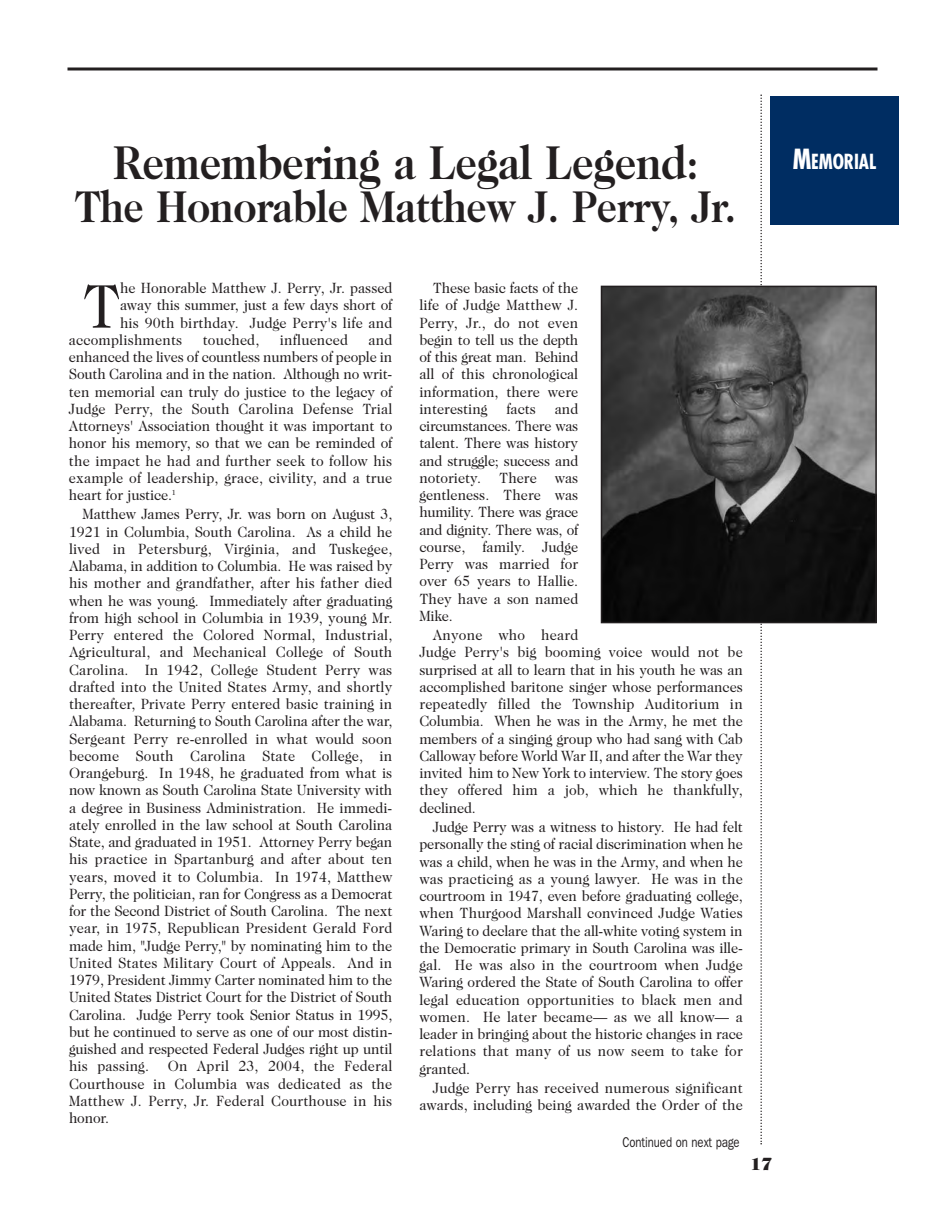
<style>
.page{position:relative;width:945px;height:1215px;background:#fff}
.page>*{position:absolute;margin:0;border:0;box-sizing:border-box;transform-origin:0 0}
.t1{font:62.25px "Caslon Two Twenty Four";color:#231f20;scale:.95 1}
.t2{font:700 48px "Caslon Two Twenty Four";letter-spacing:-.01em;color:#231f20;scale:.9 1}
.t3{font:700 45px "Caslon Two Twenty Four";letter-spacing:-.01em;color:#231f20;scale:.9 1}
.t4{font:700 condensed 20.25px "Futura";letter-spacing:-.005em;color:#fff;scale:.96 1}
.t5{font:900 18px "Caslon Two Twenty Four";color:#231f20}
.t6{font:15px/17.2px "Caslon Two Twenty Four";color:#231f20;text-align:justify;scale:.95 1}
.t7{font:14.25px "Franklin Gothic";letter-spacing:-.005em;color:#231f20;scale:.8 1}
.s1{font-size:27px}
</style>
<div class="page">
<div style="left:770px;top:97px;width:129px;height:128px;background:#002d62"></div>
<hr style="left:68px;top:68px;width:810px;height:2px;background:#231f20">
<svg style="left:760px;top:94px;width:2px;height:1050px"></svg>
<img style="left:604px;top:289px;width:270px;height:331px">
<div style="left:601px;top:286px;width:276px;height:337px;border:2px solid #231f20"></div>
<h2 class="t2" style="left:113px;top:144px;width:653px">Remembering a Legal Legend:</h2>
<h3 class="t3" style="left:75px;top:189px;width:736px">The Honorable Matthew J. Perry, Jr.</h3>
<h1 class="t1" style="left:82px;top:282px;width:42px">T</h1>
<p class="t6" style="left:120px;top:280px;width:288px">he Honorable Matthew J. Perry, Jr. passed</p>
<p class="t6" style="left:120px;top:298px;width:288px">away this summer, just a few days short of</p>
<p class="t6" style="left:120px;top:315px;width:288px">his 90th birthday. Judge Perry's life and</p>
<p class="t6" style="left:69px;top:332px;width:121px">accomplishments</p>
<p class="t6" style="left:203px;top:332px;width:61px">touched,</p>
<p class="t6" style="left:280px;top:332px;width:73px">influenced</p>
<p class="t6" style="left:69px;top:332px;width:342px;text-indent:300px">and enhanced the lives of countless numbers of people in South Carolina and in the nation. Although no writ&shy;ten memorial can truly do justice to the legacy of Judge Perry, the South Carolina Defense Trial Attorneys' Association thought it was important to honor his memory, so that we can be reminded of the impact he had and further seek to follow his example of leadership, grace, civility, and a true heart for justice.<sup>1</sup></p>
<p class="t6" style="left:69px;top:507px;width:342px;text-indent:13px">Matthew James Perry, Jr. was born on August 3, 1921 in Columbia, South Carolina. As a child he lived in Petersburg, Virginia, and Tuskegee, Alabama, in addition to Columbia. He was raised by his mother and grandfather, after his father died when he was young. Immediately after graduating from high school in Columbia in 1939, young Mr.<br>Perry entered the Colored Normal, Industrial, Agricultural, and Mechanical College of South Carolina. In 1942, College Student Perry was drafted into the United States Army, and shortly thereafter, Private Perry entered basic training in Alabama. Returning to South Carolina after the war, Sergeant Perry re-enrolled in what would soon become South Carolina State College, in Orangeburg. In 1948, he graduated from what is now known as South Carolina State University with a degree in Business Administration. He immedi&shy;ately enrolled in the law school at South Carolina State, and graduated in 1951. Attorney Perry began his practice in Spartanburg and after about ten years, moved it to Columbia. In 1974, Matthew Perry, the politician, ran for Congress as a Democrat for the Second District of South Carolina. The next year, in 1975, Republican President Gerald Ford made him, "Judge Perry," by nominating him to the United States Military Court of Appeals. And in 1979, President Jimmy Carter nominated him to the United States District Court for the District of South Carolina. Judge Perry took Senior Status in 1995, but he continued to serve as one of our most distin&shy;guished and respected Federal Judges right up until his passing.</p>
<p class="t6" style="left:69px;top:1059px;width:342px;text-indent:99px">On April 23, 2004, the Federal Courthouse in Columbia was dedicated as the Matthew J. Perry, Jr. Federal Courthouse in his honor.</p>
<p class="t6" style="left:419px;top:280px;width:169px;text-indent:13px">These basic facts of the life of Judge Matthew J.<br>Perry, Jr., do not even begin to tell us the depth of this great man. Behind all of this chronological information, there were interesting</p>
<p class="t6" style="left:506px;top:401px;width:33px">facts</p>
<p class="t6" style="left:419px;top:401px;width:169px;text-indent:135px">and circumstances. There was talent. There was history and struggle; success and notoriety. There was gentleness. There was humility. There was grace and dignity. There was, of course, family. Judge Perry was married for over 65 years to Hallie.<br>They have a son named Mike.</p>
<p class="t6" style="left:419px;top:628px;width:342px;text-align:left;text-indent:13px">Anyone who heard<br>Judge Perry's big booming voice would not be surprised at all to learn that in his youth he was an accomplished baritone singer whose performances repeatedly filled the Township Auditorium in Columbia. When he was in the Army, he met the members of a singing group who had sang with Cab Calloway before World War II, and after the War they invited him to New York to interview. The story goes they offered him a job, which he thankfully, declined.</p>
<p class="t6" style="left:419px;top:820px;width:342px;text-indent:13px">Judge Perry was a witness to history. He had felt personally the sting of racial discrimination when he was a child, when he was in the Army, and when he was practicing as a young lawyer. He was in the courtroom in 1947, even before graduating college, when Thurgood Marshall convinced Judge Waties Waring to declare that the all-white voting system in the Democratic primary in South Carolina was ille&shy;gal. He was also in the courtroom when Judge Waring ordered the State of South Carolina to offer legal education opportunities to black men and women. He later became— as we all know— a leader in bringing about the historic changes in race relations that many of us now seem to take for granted.</p>
<p class="t6" style="left:419px;top:1080px;width:342px;text-align:right">Judge Perry has received numerous significant awards, including being awarded the Order of the</p>
<p class="t7" style="left:622px;top:1137px;width:148px">Continued on next page</p>
<p class="t5" style="left:750px;top:1156px;width:23px">17</p>
<h3 class="t4" style="left:793px;top:152px;width:89px"><span class="s1">M</span>EMORIAL</h3>
</div>
